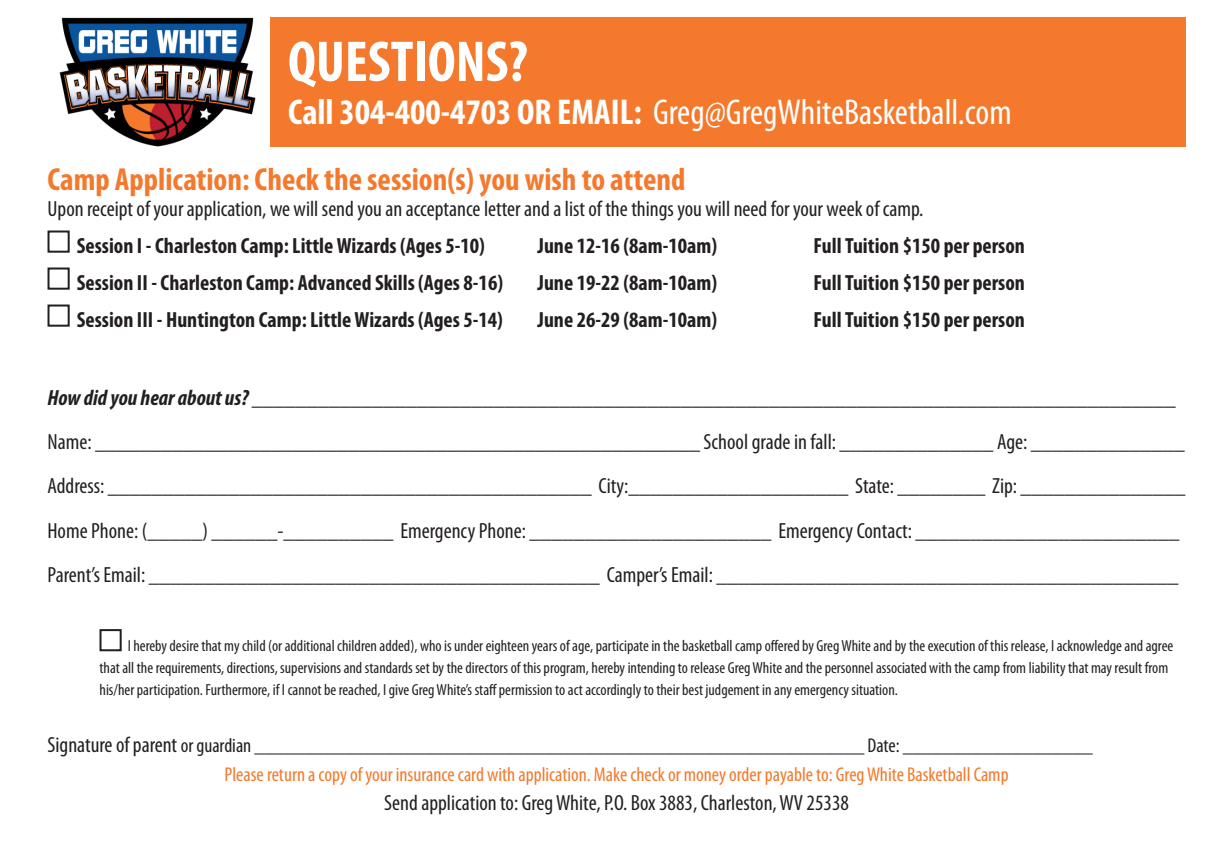
<style>
.page{position:relative;width:1224px;height:864px;background:#fff}
.page>*{position:absolute;margin:0;border:0;box-sizing:border-box;transform-origin:0 0}
.t1{font:700 condensed 58px "Myriad Pro";color:#fff}
.t2{font:condensed 36px "Myriad Pro";color:#fff}
.t3{font:700 condensed 32px "Myriad Pro";color:#f4792c}
.t4{font:condensed 22px "Myriad Pro";color:#231f20}
.t5{font:700 condensed 22px "Myriad Pro";color:#231f20}
.t6{font:condensed 20px "Myriad Pro";color:#231f20}
.t7{font:condensed 20px "Myriad Pro";color:#f4792c}
.t8{font:condensed 16px/22px "Myriad Pro";color:#231f20}
.s1{font-weight:700}
.s2{font-weight:700;font-style:italic}
.s3{font-size:22px}
</style>
<div class="page">
<div style="left:48px;top:231px;width:22px;height:22px;border:2px solid #231f20"></div>
<div style="left:48px;top:268px;width:22px;height:22px;border:2px solid #231f20"></div>
<div style="left:48px;top:305px;width:22px;height:22px;border:2px solid #231f20"></div>
<div style="left:100px;top:629px;width:22px;height:22px;border:2px solid #231f20"></div>
<div style="left:270px;top:17px;width:916px;height:130px;background:#f4792c"></div>
<img style="left:59px;top:17px;width:197px;height:130px">
<p class="t1" style="left:288px;top:25px;width:241px">QUESTIONS?</p>
<p class="t2" style="left:288px;top:90px;width:725px"><span class="s1">Call 304-400-4703 OR EMAIL:</span> Greg@GregWhiteBasketball.com</p>
<p class="t3" style="left:48px;top:159px;width:640px">Camp Application: Check the session(s) you wish to attend</p>
<p class="t4" style="left:48px;top:195px;width:877px">Upon receipt of your application, we will send you an acceptance letter and a list of the things you will need for your week of camp.</p>
<p class="t5" style="left:77px;top:232px;width:410px">Session I - Charleston Camp: Little Wizards (Ages 5-10)</p>
<p class="t5" style="left:538px;top:232px;width:181px">June 12-16 (8am-10am)</p>
<p class="t5" style="left:813px;top:232px;width:213px">Full Tuition $150 per person</p>
<p class="t5" style="left:77px;top:269px;width:428px">Session II - Charleston Camp: Advanced Skills (Ages 8-16)</p>
<p class="t5" style="left:538px;top:269px;width:181px">June 19-22 (8am-10am)</p>
<p class="t5" style="left:813px;top:269px;width:213px">Full Tuition $150 per person</p>
<p class="t5" style="left:77px;top:306px;width:428px">Session III - Huntington Camp: Little Wizards (Ages 5-14)</p>
<p class="t5" style="left:538px;top:306px;width:181px">June 26-29 (8am-10am)</p>
<p class="t5" style="left:813px;top:306px;width:213px">Full Tuition $150 per person</p>
<p class="t4" style="left:48px;top:384px;width:1130px"><span class="s2">How did you hear about us?</span> ____________________________________________________________________________________</p>
<p class="t4" style="left:48px;top:429px;width:1139px">Name: _______________________________________________________ School grade in fall: ______________ Age: ______________</p>
<p class="t4" style="left:48px;top:473px;width:1140px">Address: ____________________________________________ City:____________________ State: ________ Zip: _______________</p>
<p class="t4" style="left:48px;top:517px;width:1134px">Home Phone: (_____) ______-__________ Emergency Phone: ______________________ Emergency Contact: ________________________</p>
<p class="t4" style="left:48px;top:562px;width:1132px">Parent’s Email: _________________________________________ Camper’s Email: __________________________________________</p>
<p class="t8" style="left:100px;top:635px;width:1075px;text-indent:28px">I hereby desire that my child (or additional children added), who is under eighteen years of age, participate in the basketball camp offered by Greg White and by the execution of this release, I acknowledge and agree that all the requirements, directions, supervisions and standards set by the directors of this program, hereby intending to release Greg White and the personnel associated with the camp from liability that may result from his/her participation. Furthermore, if I cannot be reached, I give Greg White’s staff permission to act accordingly to their best judgement in any emergency situation.</p>
<p class="t6" style="left:48px;top:733px;width:1047px"><span class="s3">Signature of parent</span> or guardian _____________________________________________________________ Date: ___________________</p>
<p class="t7" style="left:225px;top:762px;width:786px">Please return a copy of your insurance card with application. Make check or money order payable to: Greg White Basketball Camp</p>
<p class="t4" style="left:384px;top:790px;width:466px">Send application to: Greg White, P.O. Box 3883, Charleston, WV 25338</p>
</div>
